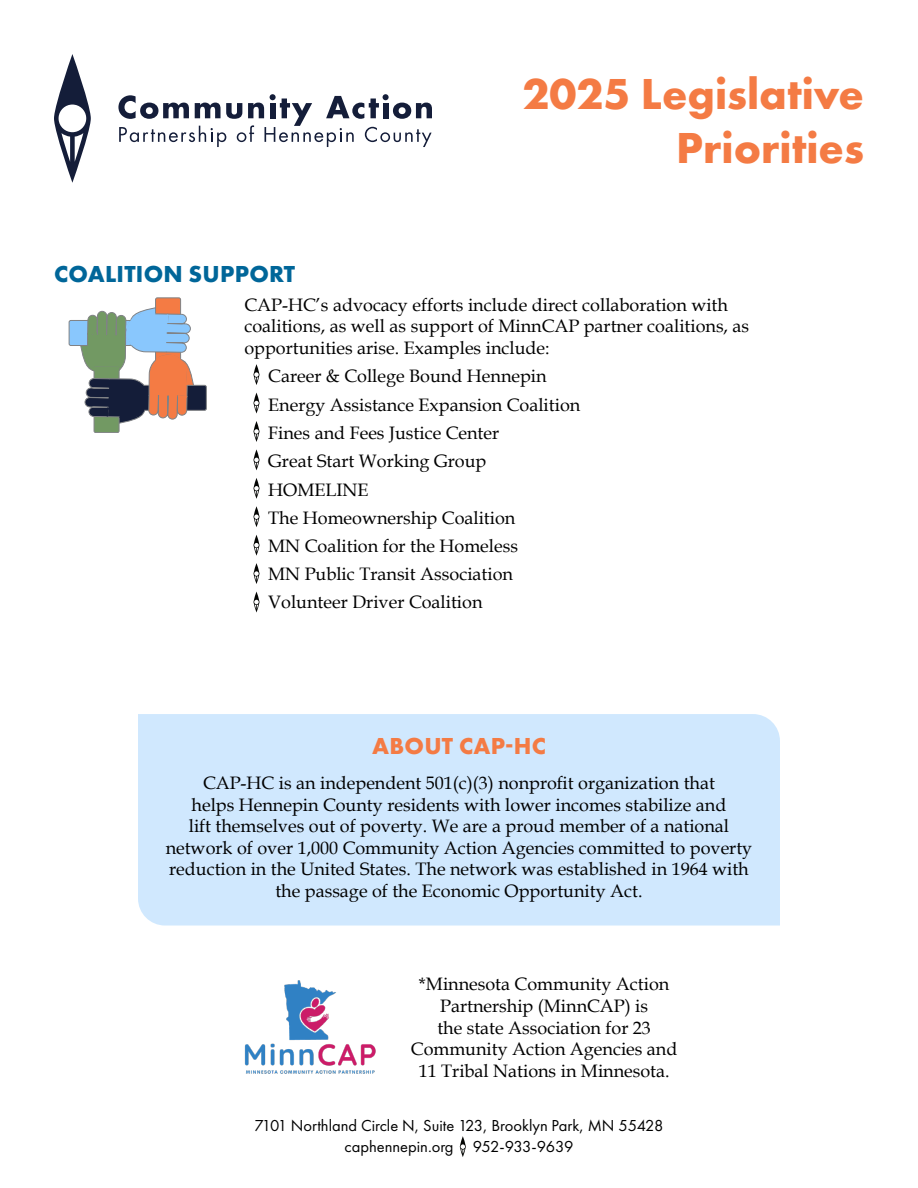
<style>
.page{position:relative;width:918px;height:1188px;background:#fff}
.page>*{position:absolute;margin:0;border:0;box-sizing:border-box;transform-origin:0 0}
.t1{font:700 45px/54px "Futura PT";color:#f47b44;text-align:right}
.t2{font:700 24px "Futura PT";letter-spacing:.01em;color:#069}
.t3{font:700 24px "Futura PT";letter-spacing:.01em;color:#f47b44}
.t4{font:18px/21.6px "Book Antiqua";color:#000;text-align:center}
.t5{font:16.5px "Futura PT";color:#000}
</style>
<div class="page">
<div style="left:138px;top:714px;width:642px;height:212px;background:#d0e8fe"></div>
<img style="left:244px;top:980px;width:132px;height:94px">
<div style="left:69px;top:320px;width:66px;height:26px;background:#89c7fd;border-radius:2px"></div>
<div style="left:69px;top:320px;width:66px;height:26px;border:1px solid #808285;border-radius:2px"></div>
<div style="left:156px;top:298px;width:25px;height:65px;background:#f47b44;border-radius:2px"></div>
<div style="left:155px;top:298px;width:26px;height:66px;border:1px solid #808285;border-radius:2px"></div>
<div style="left:94px;top:367px;width:25px;height:66px;background:#729963;border-radius:2px"></div>
<div style="left:94px;top:367px;width:25px;height:66px;border:1px solid #808285;border-radius:2px"></div>
<svg style="left:79px;top:302px;width:127px;height:127px"></svg>
<svg style="left:460px;top:1136px;width:6px;height:21px"></svg>
<svg style="left:254px;top:364px;width:5px;height:21px"></svg>
<svg style="left:254px;top:393px;width:5px;height:21px"></svg>
<svg style="left:254px;top:449px;width:5px;height:21px"></svg>
<svg style="left:254px;top:421px;width:5px;height:21px"></svg>
<svg style="left:254px;top:478px;width:5px;height:21px"></svg>
<svg style="left:118px;top:94px;width:314px;height:53px"></svg>
<svg style="left:54px;top:54px;width:37px;height:129px"></svg>
<svg style="left:254px;top:592px;width:5px;height:21px"></svg>
<svg style="left:254px;top:563px;width:5px;height:21px"></svg>
<svg style="left:254px;top:535px;width:5px;height:21px"></svg>
<svg style="left:254px;top:506px;width:5px;height:21px"></svg>
<p class="t2" style="left:54px;top:259px;width:243px">COALITION SUPPORT</p>
<p class="t1" style="left:522px;top:65px;width:343px">2025 Legislative<br>Priorities</p>
<p class="t4" style="left:244px;top:293px;width:506px;text-align:left">CAP-HC’s advocacy efforts include direct collaboration with coalitions, as well as support of MinnCAP partner coalitions, as opportunities arise. Examples include:</p>
<p class="t4" style="left:268px;top:365px;width:280px">Career &amp; College Bound Hennepin</p>
<p class="t4" style="left:268px;top:393px;width:314px">Energy Assistance Expansion Coalition</p>
<p class="t4" style="left:268px;top:422px;width:232px">Fines and Fees Justice Center</p>
<p class="t4" style="left:268px;top:450px;width:220px">Great Start Working Group</p>
<p class="t4" style="left:268px;top:478px;width:102px">HOMELINE</p>
<p class="t4" style="left:268px;top:507px;width:249px">The Homeownership Coalition</p>
<p class="t4" style="left:268px;top:535px;width:251px">MN Coalition for the Homeless</p>
<p class="t4" style="left:268px;top:563px;width:246px">MN Public Transit Association</p>
<p class="t4" style="left:268px;top:590px;width:216px">Volunteer Driver Coalition</p>
<p class="t3" style="left:372px;top:730px;width:175px">ABOUT CAP-HC</p>
<p class="t4" style="left:166px;top:772px;width:588px">CAP-HC is an independent 501(c)(3) nonprofit organization that<br>helps Hennepin County residents with lower incomes stabilize and<br>lift themselves out of poverty. We are a proud member of a national network of over 1,000 Community Action Agencies committed to poverty reduction in the United States. The network was established in 1964 with the passage of the Economic Opportunity Act.</p>
<p class="t4" style="left:411px;top:973px;width:268px">*Minnesota Community Action<br>Partnership (MinnCAP) is<br>the state Association for 23<br>Community Action Agencies and<br>11 Tribal Nations in Minnesota.</p>
<p class="t5" style="left:255px;top:1116px;width:410px">7101 Northland Circle N, Suite 123, Brooklyn Park, MN 55428</p>
<p class="t5" style="left:345px;top:1137px;width:230px">caphennepin.org 952-933-9639</p>
</div>
